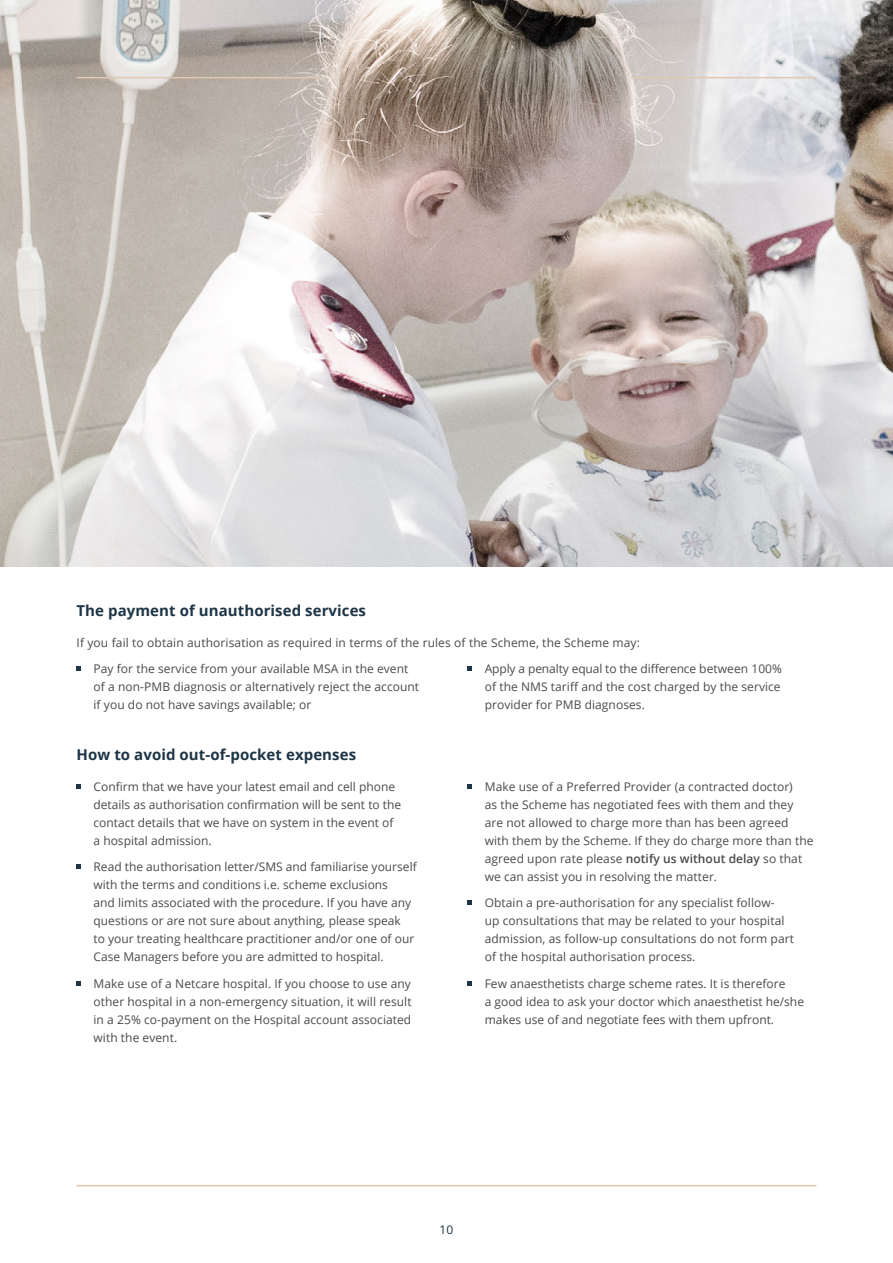
<style>
.page{position:relative;width:893px;height:1263px;background:#fff}
.page>*{position:absolute;margin:0;border:0;box-sizing:border-box;transform-origin:0 0}
.t1{font:700 15px "Open Sans";letter-spacing:.005em;color:#1d3545}
.t2{font:12px/18px "Open Sans";letter-spacing:.005em;color:#4a4a49}
.t3{font:12px "Open Sans";color:#1d3545}
.s1{font-weight:600}
</style>
<div class="page">
<hr style="left:77px;top:1185px;width:739px;height:1px;background:#e0c8b1">
<svg style="left:77px;top:667px;width:4px;height:4px"></svg>
<svg style="left:468px;top:667px;width:4px;height:4px"></svg>
<img style="left:0;top:0;width:893px;height:566px">
<svg style="left:77px;top:784px;width:4px;height:4px"></svg>
<svg style="left:77px;top:865px;width:4px;height:4px"></svg>
<svg style="left:77px;top:981px;width:4px;height:4px"></svg>
<svg style="left:468px;top:784px;width:4px;height:4px"></svg>
<svg style="left:468px;top:901px;width:4px;height:4px"></svg>
<svg style="left:468px;top:981px;width:4px;height:4px"></svg>
<hr style="left:631px;top:77px;width:185px;height:1px;background:#e0c8b1">
<hr style="left:77px;top:77px;width:248px;height:1px;background:#e0c8b1">
<p class="t1" style="left:77px;top:600px;width:291px">The payment of unauthorised services</p>
<p class="t2" style="left:77px;top:633px;width:565px">If you fail to obtain authorisation as required in terms of the rules of the Scheme, the Scheme may:</p>
<p class="t2" style="left:94px;top:660px;width:327px">Pay for the service from your available MSA in the event of a non-PMB diagnosis or alternatively reject the account if you do not have savings available; or</p>
<p class="t2" style="left:485px;top:660px;width:299px;text-align:justify">Apply a penalty equal to the difference between 100% of the NMS tariff and the cost charged by the service provider for PMB diagnoses.</p>
<p class="t1" style="left:77px;top:744px;width:281px">How to avoid out-of-pocket expenses</p>
<p class="t2" style="left:94px;top:777px;width:309px">Confirm that we have your latest email and cell phone details as authorisation confirmation will be sent to the contact details that we have on system in the event of a hospital admission.</p>
<p class="t2" style="left:94px;top:857px;width:325px">Read the authorisation letter/SMS and familiarise yourself with the terms and conditions i.e. scheme exclusions<br>and limits associated with the procedure. If you have any questions or are not sure about anything, please speak<br>to your treating healthcare practitioner and/or one of our Case Managers before you are admitted to hospital.</p>
<p class="t2" style="left:94px;top:974px;width:320px;text-align:justify">Make use of a Netcare hospital. If you choose to use any other hospital in a non-emergency situation, it will result in a 25% co-payment on the Hospital account associated with the event.</p>
<p class="t2" style="left:485px;top:777px;width:330px">Make use of a Preferred Provider (a contracted doctor)<br>as the Scheme has negotiated fees with them and they are not allowed to charge more than has been agreed with them by the Scheme. If they do charge more than the agreed upon rate please <span class="s1">notify us without delay</span> so that we can assist you in resolving the matter.</p>
<p class="t2" style="left:485px;top:893px;width:311px">Obtain a pre-authorisation for any specialist follow-<br>up consultations that may be related to your hospital admission, as follow-up consultations do not form part of the hospital authorisation process.</p>
<p class="t2" style="left:485px;top:974px;width:321px">Few anaesthetists charge scheme rates. It is therefore<br>a good idea to ask your doctor which anaesthetist he/she makes use of and negotiate fees with them upfront.</p>
<p class="t3" style="left:440px;top:1222px;width:15px">10</p>
</div>
